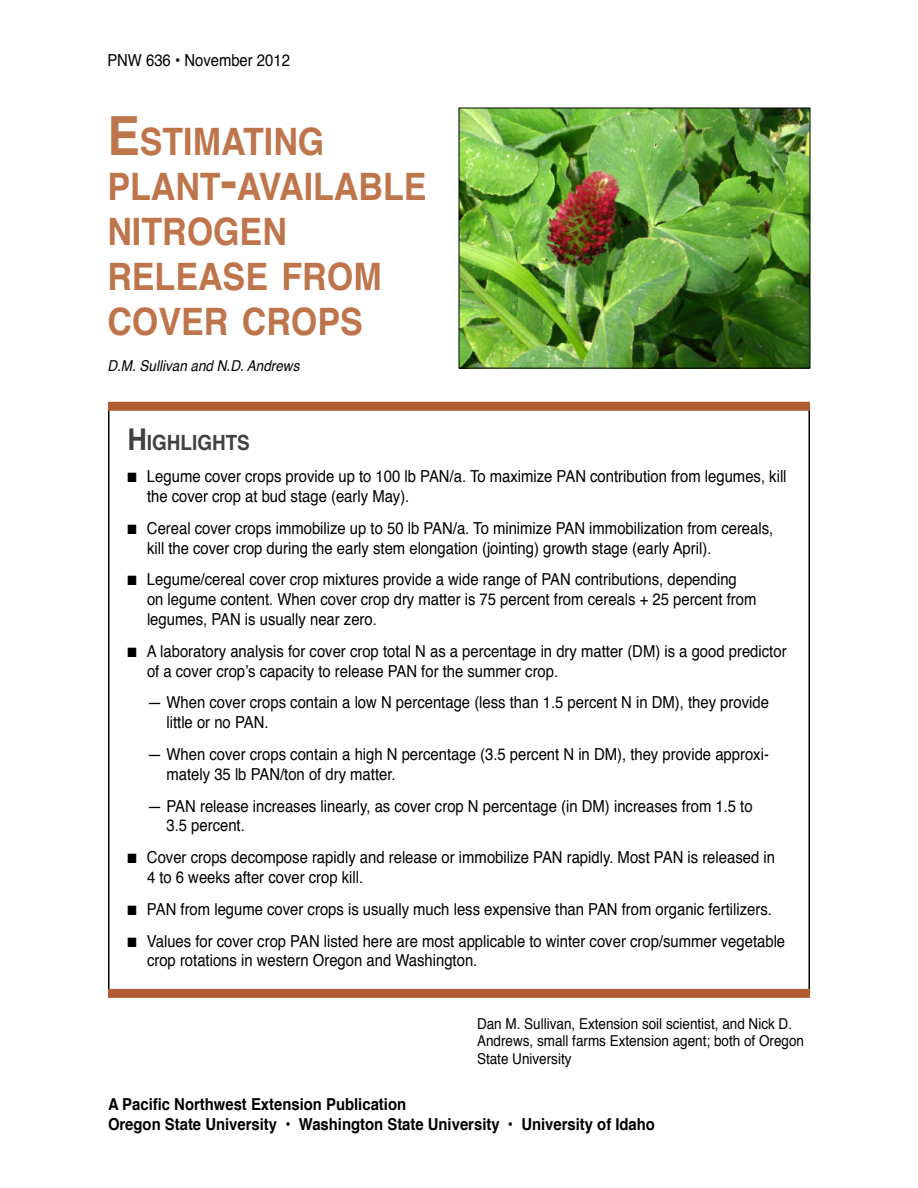
<style>
.page{position:relative;width:918px;height:1188px;background:#fff}
.page>*{position:absolute;margin:0;border:0;box-sizing:border-box;transform-origin:0 0}
.chapter_title{font:700 37.8px/45px "Helvetica";color:#bf754c;scale:.9 1}
.box_head{font:700 21px "Helvetica";color:#414042;scale:.9 1}
.box_text_hang{font:16.5px/19.8px "Helvetica";color:#000;scale:.9 1}
.case_study_text{font:700 16.5px "Helvetica";color:#000;scale:.9 1}
.case_study_text-2{font:16.5px "Helvetica";color:#000;scale:.9 1}
.case_study_text-3{font:15px/17.2px "Helvetica";color:#000;scale:.9 1}
.author{font:italic 15px "Helvetica";color:#000;scale:.9 1}
.s1{font-size:54px}
.s2{font-size:30px}
</style>
<div class="page">
<img style="left:461px;top:110px;width:347px;height:256px">
<div style="left:459px;top:108px;width:351px;height:260px;border:1px solid #000"></div>
<div style="left:108px;top:402px;width:702px;height:9px;background:#b25a32"></div>
<div style="left:108px;top:989px;width:702px;height:9px;background:#b25a32"></div>
<p class="case_study_text-2" style="left:107px;top:48px;width:204px">PNW 636 • November 2012</p>
<h1 class="chapter_title" style="left:107px;top:119px;width:352px"><span class="s1">E</span>STIMATING<br>PLANT<span class="s1">-</span>AVAILABLE<br>NITROGEN<br>RELEASE FROM<br>COVER CROPS</h1>
<p class="author" style="left:107px;top:354px;width:215px">D.M. Sullivan and N.D. Andrews</p>
<p class="box_head" style="left:128px;top:426px;width:138px"><span class="s2">H</span>IGHLIGHTS</p>
<p class="box_text_hang" style="left:147px;top:467px;width:712px;text-indent:-20px">■ Legume cover crops provide up to 100 lb PAN/a. To maximize PAN contribution from legumes, kill the cover crop at bud stage (early May).</p>
<p class="box_text_hang" style="left:147px;top:519px;width:697px;text-indent:-20px">■ Cereal cover crops immobilize up to 50 lb PAN/a. To minimize PAN immobilization from cereals, kill the cover crop during the early stem elongation (jointing) growth stage (early April).</p>
<p class="box_text_hang" style="left:147px;top:570px;width:679px;text-indent:-20px">■ Legume/cereal cover crop mixtures provide a wide range of PAN contributions, depending on legume content. When cover crop dry matter is 75 percent from cereals + 25 percent from legumes, PAN is usually near zero.</p>
<p class="box_text_hang" style="left:147px;top:642px;width:712px;text-indent:-20px">■ A laboratory analysis for cover crop total N as a percentage in dry matter (DM) is a good predictor of a cover crop’s capacity to release PAN for the summer crop.</p>
<p class="box_text_hang" style="left:166px;top:693px;width:671px;text-indent:-20px">— When cover crops contain a low N percentage (less than 1.5 percent N in DM), they provide little or no PAN.</p>
<p class="box_text_hang" style="left:166px;top:745px;width:671px;text-indent:-20px">— When cover crops contain a high N percentage (3.5 percent N in DM), they provide approxi&shy;mately 35 lb PAN/ton of dry matter.</p>
<p class="box_text_hang" style="left:166px;top:796px;width:653px;text-indent:-20px">— PAN release increases linearly, as cover crop N percentage (in DM) increases from 1.5 to<br>3.5 percent.</p>
<p class="box_text_hang" style="left:147px;top:848px;width:699px;text-indent:-20px">■ Cover crops decompose rapidly and release or immobilize PAN rapidly. Most PAN is released in<br>4 to 6 weeks after cover crop kill.</p>
<p class="box_text_hang" style="left:128px;top:900px;width:718px">■ PAN from legume cover crops is usually much less expensive than PAN from organic fertilizers.</p>
<p class="box_text_hang" style="left:147px;top:931px;width:711px;text-indent:-20px">■ Values for cover crop PAN listed here are most applicable to winter cover crop/summer vegetable crop rotations in western Oregon and Washington.</p>
<p class="case_study_text-3" style="left:477px;top:1016px;width:365px">Dan M. Sullivan, Extension soil scientist, and Nick D.<br>Andrews, small farms Extension agent; both of Oregon<br>State University</p>
<p class="case_study_text" style="left:108px;top:1091px;width:333px">A Pacific Northwest Extension Publication</p>
<p class="case_study_text" style="left:108px;top:1111px;width:609px">Oregon State University • Washington State University • University of Idaho</p>
</div>
